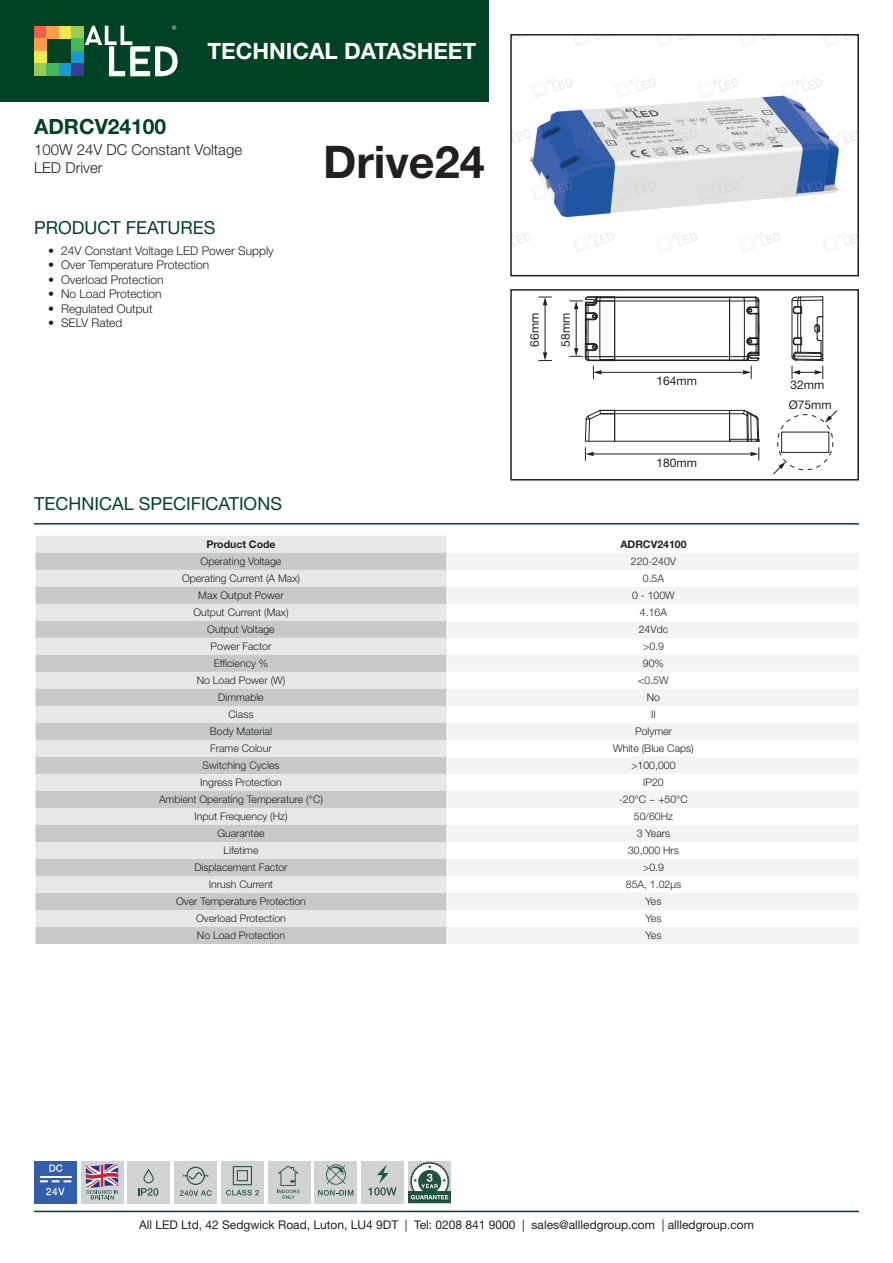
<style>
.page{position:relative;width:893px;height:1263px;background:#fff}
.page>*{position:absolute;margin:0;border:0;box-sizing:border-box;transform-origin:0 0}
.t1{font:700 45px "Helvetica Neue LT Std";color:#231f20}
.t2{font:700 22.5px "Helvetica Neue LT Std";color:#fff}
.t3{font:700 21px "Helvetica Neue LT Std";color:#004224}
.t4{font:18px "Helvetica Neue LT Std";color:#004224}
.t5{font:300 15px/18px "Helvetica Neue LT Std";color:#231f20}
.t6{font:300 12px "Helvetica Neue LT Std";color:#231f20}
.t7{font:12px "Helvetica Neue LT Std";color:#231f20}
.t8{font:300 10.5px "Helvetica Neue LT Std";color:#231f20}
.t9{font:700 10.5px "Helvetica Neue LT Std";color:#231f20}
</style>
<div class="page">
<div style="left:0;top:0;width:489px;height:102px;background:#004224"></div>
<svg style="left:85px;top:26px;width:93px;height:51px"></svg>
<div style="left:34px;top:26px;width:12px;height:13px;background:#f15e4a"></div>
<div style="left:46px;top:26px;width:13px;height:13px;background:#f89e46"></div>
<div style="left:59px;top:26px;width:12px;height:13px;background:#eeea4b"></div>
<div style="left:34px;top:39px;width:12px;height:12px;background:#f89e46"></div>
<div style="left:34px;top:51px;width:12px;height:13px;background:#eeea4b"></div>
<div style="left:34px;top:64px;width:12px;height:12px;background:#99cb51"></div>
<div style="left:46px;top:64px;width:13px;height:12px;background:#45b859"></div>
<div style="left:59px;top:64px;width:12px;height:12px;background:#1799d3"></div>
<div style="left:71px;top:26px;width:13px;height:13px;background:#99cb51"></div>
<div style="left:71px;top:39px;width:13px;height:12px;background:#45b859"></div>
<div style="left:71px;top:51px;width:13px;height:13px;background:#1799d3"></div>
<div style="left:71px;top:64px;width:13px;height:12px;background:#383c98"></div>
<hr style="left:34px;top:1211px;width:825px;height:1px;background:#004224">
<hr style="left:34px;top:523px;width:825px;height:1px;background:#004224">
<img style="left:513px;top:37px;width:343px;height:216px">
<div style="left:510px;top:34px;width:349px;height:242px;border:2px solid #231f20"></div>
<hr style="left:600px;top:372px;width:144px;height:1px;background:#231f20">
<hr style="left:592px;top:454px;width:160px;height:1px;background:#231f20">
<svg style="left:585px;top:448px;width:8px;height:12px"></svg>
<svg style="left:750px;top:448px;width:9px;height:12px"></svg>
<hr style="left:545px;top:304px;width:1px;height:50px;background:#231f20">
<svg style="left:539px;top:352px;width:12px;height:9px"></svg>
<svg style="left:539px;top:297px;width:12px;height:8px"></svg>
<hr style="left:614px;top:410px;width:1px;height:31px;background:#231f20">
<hr style="left:600px;top:410px;width:129px;height:1px;background:#231f20">
<hr style="left:601px;top:413px;width:128px;height:1px;background:#231f20">
<hr style="left:585px;top:441px;width:174px;height:1px;background:#231f20">
<svg style="left:729px;top:409px;width:31px;height:33px"></svg>
<svg style="left:585px;top:409px;width:17px;height:33px"></svg>
<hr style="left:601px;top:297px;width:128px;height:1px;background:#231f20">
<hr style="left:596px;top:301px;width:133px;height:1px;background:#231f20">
<hr style="left:599px;top:356px;width:130px;height:1px;background:#231f20">
<hr style="left:590px;top:360px;width:139px;height:1px;background:#231f20">
<svg style="left:729px;top:296px;width:31px;height:83px"></svg>
<svg style="left:570px;top:296px;width:46px;height:83px"></svg>
<svg style="left:791px;top:296px;width:32px;height:83px"></svg>
<div style="left:777px;top:414px;width:56px;height:56px;border:1px dashed #231f20;border-radius:50%"></div>
<div style="left:781px;top:432px;width:48px;height:21px;border:1px solid #231f20"></div>
<svg style="left:773px;top:462px;width:13px;height:13px"></svg>
<svg style="left:825px;top:410px;width:13px;height:13px"></svg>
<div style="left:510px;top:289px;width:349px;height:191px;border:2px solid #231f20"></div>
<div style="left:36px;top:536px;width:410px;height:17px;background:#e6e7e9"></div>
<svg style="left:36px;top:553px;width:410px;height:391px;background:#d5d6d8"></svg>
<svg style="left:448px;top:553px;width:411px;height:391px;fill:#f2f3f4"></svg>
<svg style="left:35px;top:536px;width:1px;height:408px"></svg>
<svg style="left:446px;top:536px;width:1px;height:408px"></svg>
<div style="left:361px;top:1161px;width:43px;height:42px;background:#d1d2d4"></div>
<svg style="left:368px;top:1164px;width:29px;height:31px"></svg>
<div style="left:221px;top:1161px;width:43px;height:42px;background:#d1d2d4"></div>
<svg style="left:226px;top:1166px;width:33px;height:29px"></svg>
<div style="left:268px;top:1161px;width:42px;height:42px;background:#d1d2d4"></div>
<svg style="left:277px;top:1165px;width:23px;height:34px"></svg>
<div style="left:408px;top:1161px;width:43px;height:42px;background:#d1d2d4"></div>
<div style="left:408px;top:1191px;width:43px;height:12px;background:#20523d"></div>
<svg style="left:410px;top:1161px;width:40px;height:39px"></svg>
<div style="left:174px;top:1161px;width:43px;height:42px;background:#d1d2d4"></div>
<svg style="left:180px;top:1167px;width:32px;height:29px"></svg>
<div style="left:34px;top:1161px;width:43px;height:42px;background:#325eab"></div>
<hr style="left:40px;top:1176px;width:31px;height:2px;background:#fff">
<svg style="left:40px;top:1180px;width:31px;height:2px"></svg>
<svg style="left:49px;top:1164px;width:13px;height:8px"></svg>
<svg style="left:46px;top:1188px;width:19px;height:7px"></svg>
<div style="left:81px;top:1161px;width:42px;height:42px;background:#d1d2d4"></div>
<svg style="left:86px;top:1163px;width:32px;height:36px"></svg>
<div style="left:128px;top:1161px;width:42px;height:42px;background:#d1d2d4"></div>
<svg style="left:138px;top:1169px;width:20px;height:27px"></svg>
<div style="left:315px;top:1161px;width:42px;height:42px;background:#d1d2d4"></div>
<svg style="left:318px;top:1164px;width:35px;height:31px"></svg>
<h3 class="t3" style="left:34px;top:114px;width:134px">ADRCV24100</h3>
<h2 class="t2" style="left:207px;top:37px;width:270px">TECHNICAL DATASHEET</h2>
<h3 class="t5" style="left:34px;top:140px;width:210px">100W 24V DC Constant Voltage<br>LED Driver</h3>
<h3 class="t4" style="left:34px;top:217px;width:183px">PRODUCT FEATURES</h3>
<p class="t6" style="left:48px;top:243px;width:227px">• 24V Constant Voltage LED Power Supply</p>
<p class="t6" style="left:48px;top:258px;width:163px">• Over Temperature Protection</p>
<p class="t6" style="left:48px;top:272px;width:117px">• Overload Protection</p>
<p class="t6" style="left:48px;top:286px;width:115px">• No Load Protection</p>
<p class="t6" style="left:48px;top:301px;width:106px">• Regulated Output</p>
<p class="t6" style="left:48px;top:315px;width:76px">• SELV Rated</p>
<h1 class="t1" style="left:323px;top:134px;width:163px">Drive24</h1>
<p class="t7" style="left:527px;top:347px;width:35px;rotate:-90deg">66mm</p>
<p class="t7" style="left:558px;top:347px;width:35px;rotate:-90deg">58mm</p>
<h3 class="t4" style="left:34px;top:493px;width:249px">TECHNICAL SPECIFICATIONS</h3>
<p class="t7" style="left:657px;top:373px;width:42px">164mm</p>
<p class="t7" style="left:657px;top:455px;width:42px">180mm</p>
<p class="t9" style="left:206px;top:538px;width:71px">Product Code</p>
<p class="t9" style="left:620px;top:538px;width:68px">ADRCV24100</p>
<p class="t8" style="left:201px;top:555px;width:82px">Operating Voltage</p>
<p class="t8" style="left:631px;top:555px;width:47px">220-240V</p>
<p class="t8" style="left:182px;top:572px;width:119px">Operating Current (A Max)</p>
<p class="t8" style="left:643px;top:572px;width:23px">0.5A</p>
<p class="t8" style="left:198px;top:589px;width:87px">Max Output Power</p>
<p class="t8" style="left:632px;top:589px;width:44px">0 - 100W</p>
<p class="t8" style="left:193px;top:606px;width:97px">Output Current (Max)</p>
<p class="t8" style="left:640px;top:606px;width:29px">4.16A</p>
<p class="t8" style="left:207px;top:623px;width:69px">Output Voltage</p>
<p class="t8" style="left:639px;top:623px;width:31px">24Vdc</p>
<p class="t8" style="left:211px;top:640px;width:62px">Power Factor</p>
<p class="t8" style="left:643px;top:640px;width:22px">&gt;0.9</p>
<p class="t8" style="left:214px;top:657px;width:56px">Efficiency %</p>
<p class="t8" style="left:643px;top:657px;width:23px">90%</p>
<p class="t8" style="left:197px;top:674px;width:90px">No Load Power (W)</p>
<p class="t8" style="left:638px;top:674px;width:32px">&lt;0.5W</p>
<p class="t8" style="left:218px;top:691px;width:47px">Dimmable</p>
<p class="t8" style="left:647px;top:691px;width:15px">No</p>
<p class="t8" style="left:229px;top:708px;width:26px">Class</p>
<p class="t8" style="left:651px;top:708px;width:6px">II</p>
<p class="t8" style="left:210px;top:725px;width:64px">Body Material</p>
<p class="t8" style="left:635px;top:725px;width:38px">Polymer</p>
<p class="t8" style="left:210px;top:742px;width:63px">Frame Colour</p>
<p class="t8" style="left:613px;top:742px;width:82px">White (Blue Caps)</p>
<p class="t8" style="left:202px;top:759px;width:79px">Switching Cycles</p>
<p class="t8" style="left:631px;top:759px;width:46px">&gt;100,000</p>
<p class="t8" style="left:200px;top:776px;width:83px">Ingress Protection</p>
<p class="t8" style="left:643px;top:776px;width:22px">IP20</p>
<p class="t8" style="left:159px;top:793px;width:165px">Ambient Operating Temperature (°C)</p>
<p class="t8" style="left:619px;top:793px;width:70px">-20°C ~ +50°C</p>
<p class="t8" style="left:194px;top:810px;width:95px">Input Frequency (Hz)</p>
<p class="t8" style="left:634px;top:810px;width:41px">50/60Hz</p>
<p class="t8" style="left:217px;top:827px;width:49px">Guarantee</p>
<p class="t8" style="left:637px;top:827px;width:35px">3 Years</p>
<p class="t8" style="left:223px;top:844px;width:36px">Lifetime</p>
<p class="t8" style="left:628px;top:844px;width:52px">30,000 Hrs</p>
<p class="t8" style="left:194px;top:861px;width:95px">Displacement Factor</p>
<p class="t8" style="left:643px;top:861px;width:22px">&gt;0.9</p>
<p class="t8" style="left:209px;top:878px;width:66px">Inrush Current</p>
<p class="t8" style="left:626px;top:878px;width:57px">85A, 1.02μs</p>
<p class="t8" style="left:176px;top:895px;width:131px">Over Temperature Protection</p>
<p class="t8" style="left:645px;top:895px;width:17px">Yes</p>
<p class="t8" style="left:196px;top:912px;width:91px">Overload Protection</p>
<p class="t8" style="left:645px;top:912px;width:17px">Yes</p>
<p class="t8" style="left:197px;top:929px;width:90px">No Load Protection</p>
<p class="t8" style="left:645px;top:929px;width:17px">Yes</p>
<p class="t7" style="left:790px;top:377px;width:35px">32mm</p>
<p class="t7" style="left:789px;top:398px;width:44px">Ø75mm</p>
<p class="t7" style="left:139px;top:1217px;width:616px">All LED Ltd, 42 Sedgwick Road, Luton, LU4 9DT | Tel: 0208 841 9000 | sales@allledgroup.com | allledgroup.com</p>
</div>
